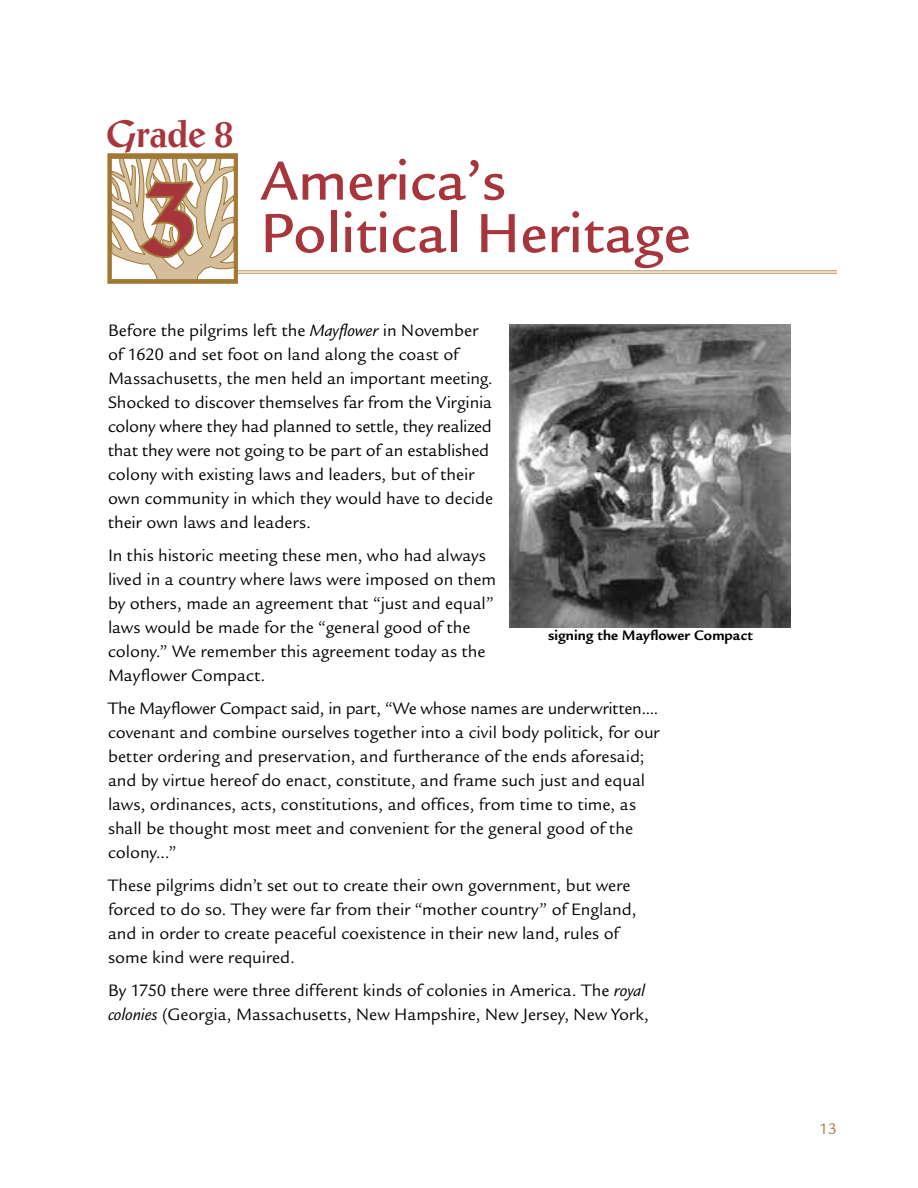
<style>
.page{position:relative;width:918px;height:1188px;background:#fff}
.page>*{position:absolute;margin:0;border:0;box-sizing:border-box;transform-origin:0 0}
.t1{font:700 111.6px "Post Antiqua";color:#a7353c}
.t2{font:500 60px/52.5px "Legacy Sans Std";color:#a7353c}
.t3{font:700 37.2px "Post Antiqua";letter-spacing:-.01em;color:#a7353c}
.t4{font:18px/24px "Legacy Sans Std";color:#000}
.t5{font:16.5px "Legacy Sans Std";color:#a27734}
.t6{font:700 15px "Legacy Sans Std";letter-spacing:.005em;color:#000}
.s1{font-style:italic}
</style>
<div class="page">
<hr style="left:237px;top:270px;width:600px;height:1px;background:#c1a374">
<hr style="left:237px;top:273px;width:600px;height:1px;background:#c1a374">
<svg style="left:108px;top:153px;width:131px;height:131px"></svg>
<img style="left:510px;top:324px;width:280px;height:303px">
<h3 class="t3" style="left:106px;top:112px;width:129px">Grade 8</h3>
<h1 class="t1" style="left:142px;top:148px;width:59px">3</h1>
<h2 class="t2" style="left:260px;top:155px;width:432px">America’s<br>Political Heritage</h2>
<p class="t4" style="left:108px;top:319px;width:387px">Before the pilgrims left the <span class="s1">Mayflower</span> in November of 1620 and set foot on land along the coast of Massachusetts, the men held an important meeting.<br>Shocked to discover themselves far from the Virginia colony where they had planned to settle, they realized that they were not going to be part of an established colony with existing laws and leaders, but of their own community in which they would have to decide their own laws and leaders.</p>
<p class="t4" style="left:108px;top:544px;width:390px">In this historic meeting these men, who had always lived in a country where laws were imposed on them by others, made an agreement that “just and equal” laws would be made for the “general good of the colony.” We remember this agreement today as the Mayflower Compact.</p>
<p class="t4" style="left:108px;top:697px;width:553px">The Mayflower Compact said, in part, “We whose names are underwritten.... covenant and combine ourselves together into a civil body politick, for our better ordering and preservation, and furtherance of the ends aforesaid; and by virtue hereof do enact, constitute, and frame such just and equal laws, ordinances, acts, constitutions, and offices, from time to time, as shall be thought most meet and convenient for the general good of the colony...”</p>
<p class="t4" style="left:108px;top:874px;width:530px">These pilgrims didn’t set out to create their own government, but were forced to do so. They were far from their “mother country” of England, and in order to create peaceful coexistence in their new land, rules of some kind were required.</p>
<p class="t4" style="left:108px;top:979px;width:542px">By 1750 there were three different kinds of colonies in America. The <span class="s1">royal colonies</span> (Georgia, Massachusetts, New Hampshire, New Jersey, New York,</p>
<p class="t6" style="left:548px;top:627px;width:206px">signing the Mayflower Compact</p>
<p class="t5" style="left:819px;top:1119px;width:19px">13</p>
</div>
